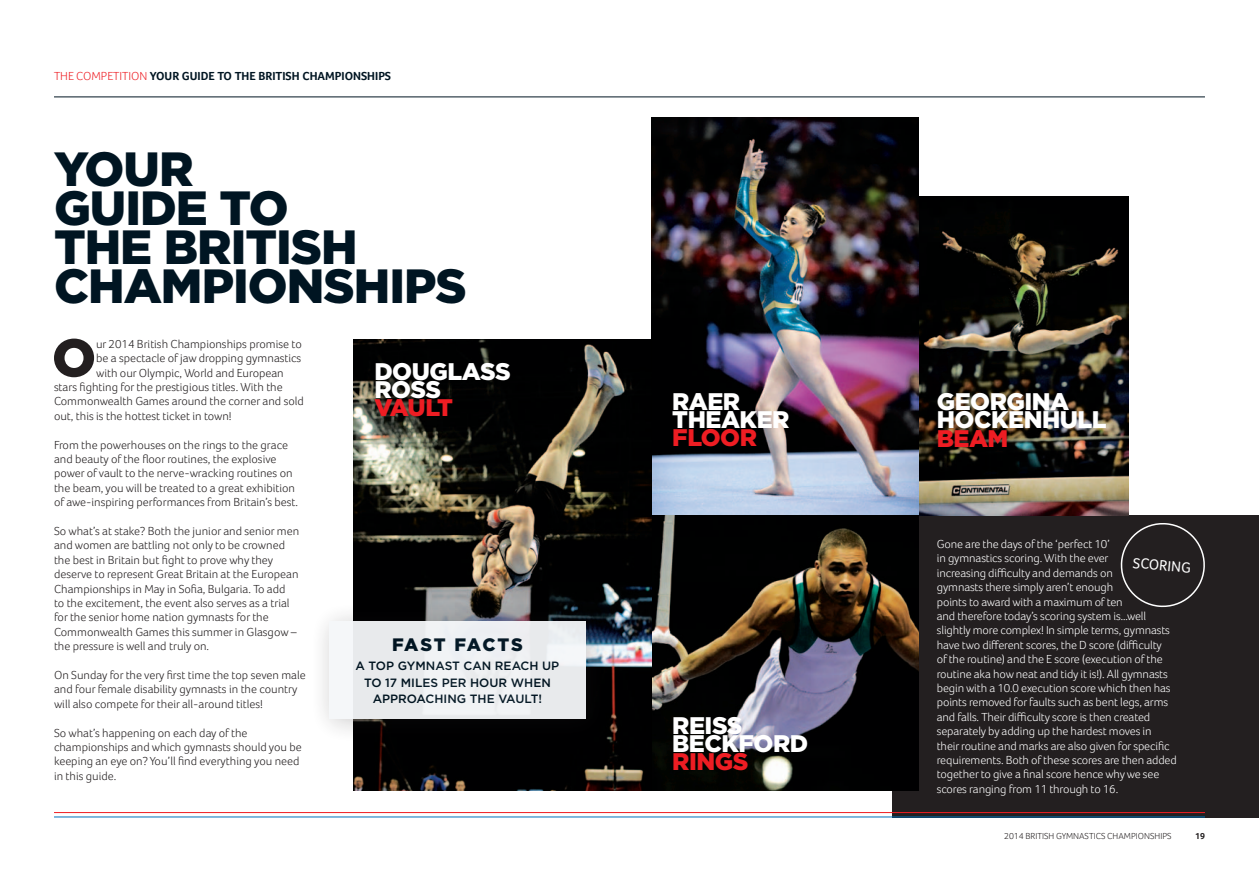
<style>
.page{position:relative;width:1259px;height:893px;background:#fff}
.page>*{position:absolute;margin:0;border:0;box-sizing:border-box;transform-origin:0 0}
.t1{font:900 53.1px "Gotham";color:#231f20}
.t2{font:900 48px/39px "Gotham";letter-spacing:-.02em;color:#001522}
.t3{font:900 24px "Gotham";letter-spacing:-.02em;color:#fff}
.t4{font:900 24px "Gotham";letter-spacing:-.02em;color:#ee1d23}
.t5{font:900 18px "Gotham";letter-spacing:.09em;color:#001522}
.t6{font:15px "Foco";color:#fff}
.t7{font:300 12px/14.4px "Foco";color:#231f20}
.t8{font:300 12px/14.4px "Foco";letter-spacing:-.01em;color:#fff}
.t9{font:500 12px/16.5px "Gotham";color:#001522;text-align:center}
.t10{font:700 12px "Foco";color:#001522}
.t11{font:300 9px "Foco";color:#231f20}
.t12{font:700 9px "Foco";color:#231f20}
.s1{font-weight:300;color:#ee1d23}
</style>
<div class="page">
<div style="left:892px;top:515px;width:367px;height:303px;background:#231f20"></div>
<img style="left:918px;top:196px;width:210px;height:319px">
<hr style="left:54px;top:97px;width:1151px;height:1px;background:#001522">
<hr style="left:54px;top:812px;width:1151px;height:1px;background:#ee1d23">
<hr style="left:54px;top:817px;width:1151px;height:1px;background:#0071bb">
<img style="left:651px;top:118px;width:267px;height:673px">
<img style="left:353px;top:339px;width:298px;height:452px">
<div style="left:308px;top:600px;width:304px;height:145px;background:#231f20;opacity:.25"></div>
<div style="left:329px;top:621px;width:256px;height:98px;background:#eceef0"></div>
<svg style="left:1120px;top:523px;width:85px;height:85px"></svg>
<p class="t10" style="left:54px;top:68px;width:339px"><span class="s1">THE COMPETITION</span> YOUR GUIDE TO THE BRITISH CHAMPIONSHIPS</p>
<p class="t2" style="left:54px;top:149px;width:141px">YOUR</p>
<p class="t2" style="left:54px;top:188px;width:414px">GUIDE TO<br>THE BRITISH<br>CHAMPIONSHIPS</p>
<p class="t1" style="left:52px;top:321px;width:46px">O</p>
<p class="t7" style="left:96px;top:336px;width:207px">ur 2014 British Championships promise to</p>
<p class="t7" style="left:96px;top:351px;width:207px">be a spectacle of jaw dropping gymnastics</p>
<p class="t7" style="left:96px;top:365px;width:189px">with our Olympic, World and European</p>
<p class="t7" style="left:54px;top:380px;width:230px">stars fighting for the prestigious titles. With the</p>
<p class="t7" style="left:54px;top:394px;width:251px">Commonwealth Games around the corner and sold</p>
<p class="t7" style="left:54px;top:408px;width:179px">out, this is the hottest ticket in town!</p>
<p class="t7" style="left:54px;top:437px;width:245px">From the powerhouses on the rings to the grace and beauty of the floor routines, the explosive power of vault to the nerve-wracking routines on the beam, you will be treated to a great exhibition of awe-inspiring performances from Britain’s best.</p>
<p class="t7" style="left:54px;top:524px;width:247px">So what’s at stake? Both the junior and senior men and women are battling not only to be crowned the best in Britain but fight to prove why they deserve to represent Great Britain at the European Championships in May in Sofia, Bulgaria. To add<br>to the excitement, the event also serves as a trial for the senior home nation gymnasts for the Commonwealth Games this summer in Glasgow – the pressure is well and truly on.</p>
<p class="t7" style="left:54px;top:668px;width:253px">On Sunday for the very first time the top seven male and four female disability gymnasts in the country will also compete for their all-around titles!</p>
<p class="t7" style="left:54px;top:725px;width:249px">So what’s happening on each day of the championships and which gymnasts should you be keeping an eye on? You’ll find everything you need in this guide.</p>
<p class="t3" style="left:374px;top:355px;width:138px">DOUGLASS</p>
<p class="t3" style="left:374px;top:373px;width:68px">ROSS</p>
<p class="t4" style="left:374px;top:391px;width:80px">VAULT</p>
<p class="t3" style="left:672px;top:384px;width:69px">RAER</p>
<p class="t3" style="left:672px;top:402px;width:119px">THEAKER</p>
<p class="t4" style="left:672px;top:420px;width:86px">FLOOR</p>
<h3 class="t5" style="left:392px;top:632px;width:132px">FAST FACTS</h3>
<p class="t9" style="left:355px;top:658px;width:205px">A TOP GYMNAST CAN REACH UP<br>TO 17 MILES PER HOUR WHEN<br>APPROACHING THE VAULT!</p>
<p class="t3" style="left:672px;top:709px;width:72px">REISS</p>
<p class="t3" style="left:672px;top:727px;width:137px">BECKFORD</p>
<p class="t4" style="left:672px;top:745px;width:78px">RINGS</p>
<p class="t3" style="left:936px;top:385px;width:134px">GEORGINA</p>
<p class="t3" style="left:936px;top:403px;width:171px">HOCKENHULL</p>
<p class="t4" style="left:936px;top:421px;width:73px">BEAM</p>
<p class="t8" style="left:936px;top:537px;width:241px">Gone are the days of the ‘perfect 10’<br>in gymnastics scoring. With the ever<br>increasing difficulty and demands on<br>gymnasts there simply aren’t enough<br>points to award with a maximum of ten<br>and therefore today’s scoring system is…well slightly more complex! In simple terms, gymnasts have two different scores, the D score (difficulty<br>of the routine) and the E score (execution of the routine aka how neat and tidy it is!). All gymnasts begin with a 10.0 execution score which then has points removed for faults such as bent legs, arms and falls. Their difficulty score is then created separately by adding up the hardest moves in their routine and marks are also given for specific requirements. Both of these scores are then added together to give a final score hence why we see scores ranging from 11 through to 16.</p>
<p class="t6" style="left:1133px;top:554px;width:60px;rotate:5deg">SCORING</p>
<p class="t11" style="left:1004px;top:831px;width:169px">2014 BRITISH GYMNASTICS CHAMPIONSHIPS</p>
<p class="t12" style="left:1195px;top:831px;width:11px">19</p>
</div>
